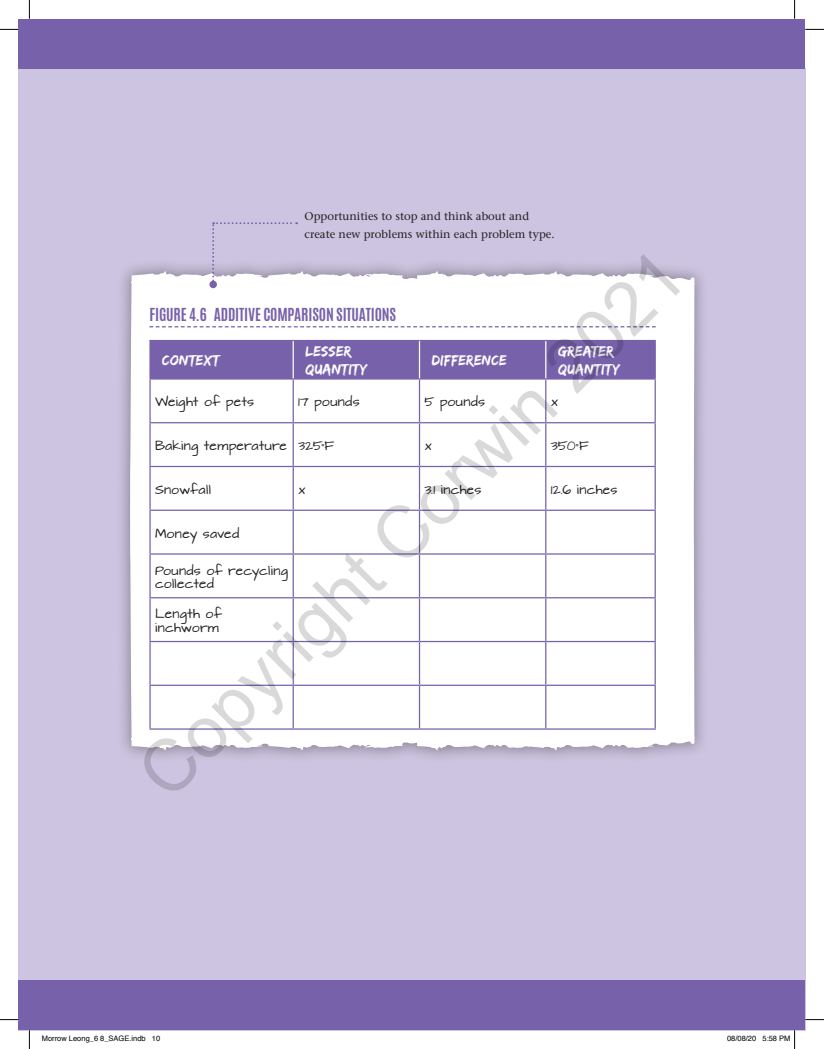
<style>
.page{position:relative;width:824px;height:1049px;background:#fff}
.page>*{position:absolute;margin:0;border:0;box-sizing:border-box;transform-origin:0 0}
.t1{font:72.38px "Arial";color:rgb(0 0 0/.15)}
.t2{font:15px/17.5px "Edo";letter-spacing:.02em;color:#fff}
.t3{font:700 15px "Antonio";letter-spacing:-.01em;color:#7761aa}
.t4{font:11.25px/13.8px "Architects Daughter";letter-spacing:.01em;color:#231f20}
.t5{font:11.25px/17.5px "Stone Serif";color:#231f20}
.t6{font:italic 11.25px "Architects Daughter";color:#231f20}
.t7{font:7.5px "Helvetica";color:#000}
</style>
<div class="page">
<div style="left:19px;top:68px;width:786px;height:962px;background:#ccc4e0"></div>
<div style="left:19px;top:980px;width:786px;height:50px;background:#7761aa"></div>
<div style="left:19px;top:19px;width:786px;height:49px;background:#7761aa"></div>
<div style="left:116px;top:258px;width:593px;height:506px;background:#231f20;opacity:.4"></div>
<svg style="left:129px;top:68px;width:568px;height:685px"></svg>
<svg style="left:212px;top:222px;width:85px;height:63px"></svg>
<div style="left:209px;top:281px;width:8px;height:7px;background:#7761aa;border-radius:50%"></div>
<svg style="left:0;top:29px;width:19px;height:1px"></svg>
<svg style="left:805px;top:29px;width:19px;height:1px"></svg>
<svg style="left:0;top:1019px;width:19px;height:1px"></svg>
<svg style="left:805px;top:1019px;width:19px;height:1px"></svg>
<svg style="left:29px;top:0;width:1px;height:19px"></svg>
<svg style="left:29px;top:1030px;width:1px;height:19px"></svg>
<svg style="left:794px;top:0;width:1px;height:19px"></svg>
<svg style="left:762px;top:1030px;width:33px;height:19px"></svg>
<p class="t5" style="left:305px;top:208px;width:252px">Opportunities to stop and think about and create new problems within each problem type.</p>
<h1 class="t1" style="left:116px;top:749px;width:737px;rotate:-45deg">Copyright Corwin 2021</h1>
<h2 class="t3" style="left:149px;top:303px;width:248px">FIGURE 4.6 ADDITIVE COMPARISON SITUATIONS</h2>
<h2 class="t2" style="left:162px;top:351px;width:59px">CONTEXT</h2>
<h2 class="t2" style="left:305px;top:342px;width:63px">LESSER<br>QUANTITY</h2>
<h2 class="t2" style="left:432px;top:351px;width:77px">DIFFERENCE</h2>
<h2 class="t2" style="left:558px;top:342px;width:63px">GREATER<br>QUANTITY</h2>
<p class="t4" style="left:155px;top:396px;width:101px">Weight of pets</p>
<p class="t4" style="left:298px;top:396px;width:63px">17 pounds</p>
<p class="t4" style="left:424px;top:396px;width:62px">5 pounds</p>
<p class="t6" style="left:551px;top:396px;width:12px">x</p>
<p class="t4" style="left:155px;top:439px;width:181px">Baking temperature 325°F</p>
<p class="t6" style="left:424px;top:440px;width:12px">x</p>
<p class="t4" style="left:551px;top:439px;width:39px">350°F</p>
<p class="t4" style="left:155px;top:483px;width:57px">Snowfall</p>
<p class="t6" style="left:298px;top:483px;width:12px">x</p>
<p class="t4" style="left:424px;top:483px;width:58px">3.1 inches</p>
<p class="t4" style="left:551px;top:483px;width:68px">12.6 inches</p>
<p class="t4" style="left:155px;top:527px;width:86px">Money saved</p>
<p class="t4" style="left:155px;top:564px;width:134px">Pounds of recycling collected</p>
<p class="t4" style="left:155px;top:607px;width:69px">Length of inchworm</p>
<p class="t7" style="left:42px;top:1033px;width:120px">Morrow Leong_6 8_SAGE.indb 10</p>
<p class="t7" style="left:727px;top:1033px;width:65px">08/08/20 5:58 PM</p>
</div>
